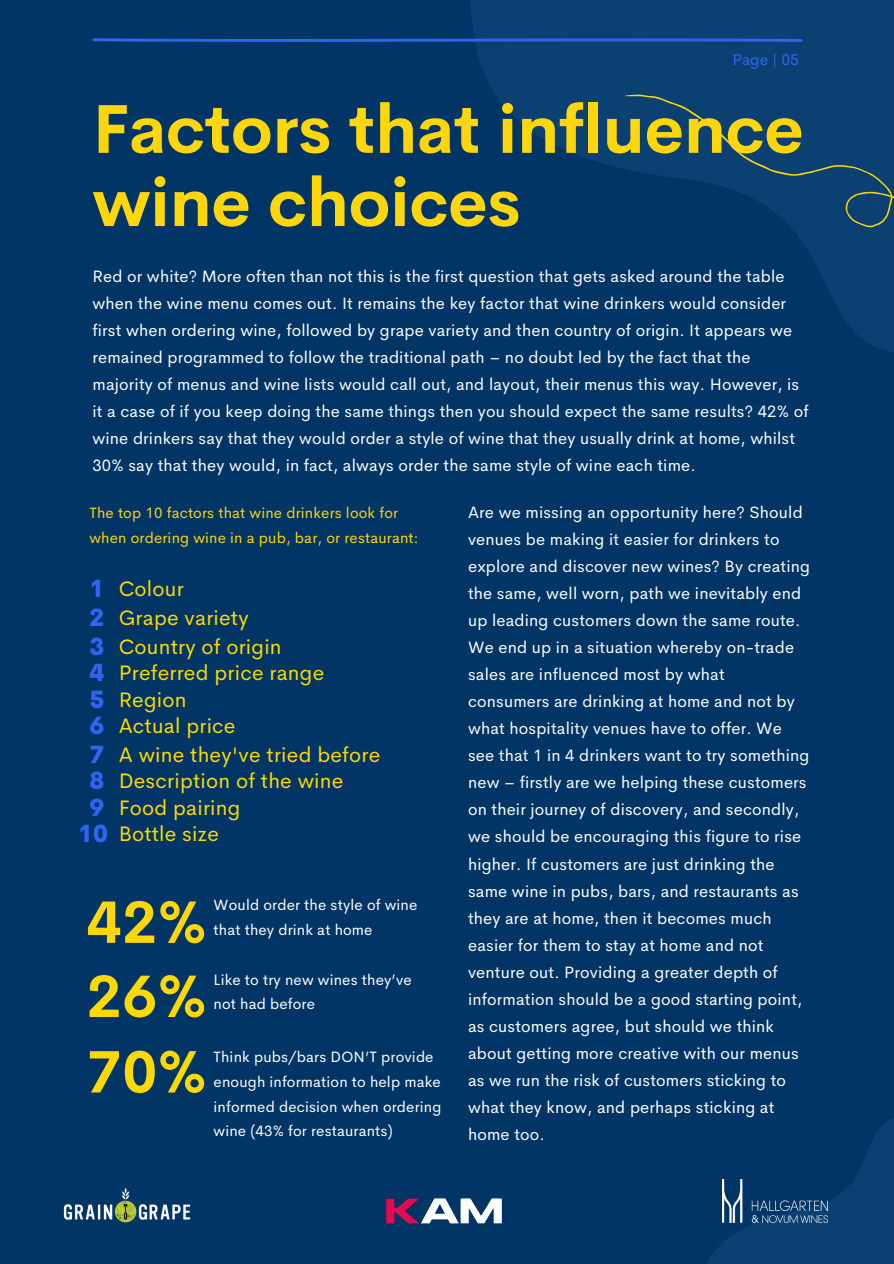
<style>
.page{position:relative;width:894px;height:1264px;background:#fff}
.page>*{position:absolute;margin:0;border:0;box-sizing:border-box;transform-origin:0 0}
.t1{font:700 67.5px/73.2px "Cerebri Sans";color:#ffd60a}
.t2{font:700 58.5px "Cerebri Sans";color:#fed900}
.t3{font:700 58.5px "Cerebri Sans";color:#ffd60a}
.t4{font:800 24px "Cerebri Sans";color:#3065f3}
.t5{font:21px "Cerebri Sans";letter-spacing:.01em;color:#fed900}
.t6{font:16.5px/27px "Cerebri Sans";letter-spacing:.01em;color:#fff}
.t7{font:15.75px "Cerebri Sans";color:#3065f3}
.t8{font:15px/24.8px "Cerebri Sans";letter-spacing:.01em;color:#fff}
.t9{font:15px/24.8px "Cerebri Sans";letter-spacing:.01em;color:#ffd60a}
</style>
<div class="page">
<div style="left:0;top:0;width:893px;height:1263px;background:#003566"></div>
<svg style="left:471px;top:0;width:422px;height:352px"></svg>
<svg style="left:708px;top:1119px;width:185px;height:144px"></svg>
<svg style="left:614px;top:73px;width:279px;height:186px;fill:#0b4172"></svg>
<svg style="left:92px;top:38px;width:710px;height:4px;background:#2358cd"></svg>
<img style="left:386px;top:1198px;width:116px;height:26px">
<img style="left:722px;top:1179px;width:105px;height:43px">
<img style="left:63px;top:1188px;width:128px;height:34px">
<p class="t7" style="left:732px;top:50px;width:68px">Page | 05</p>
<p class="t1" style="left:92px;top:92px;width:712px">Factors that influence wine choices</p>
<p class="t6" style="left:92px;top:262px;width:717px">Red or white? More often than not this is the first question that gets asked around the table when the wine menu comes out. It remains the key factor that wine drinkers would consider first when ordering wine, followed by grape variety and then country of origin. It appears we remained programmed to follow the traditional path – no doubt led by the fact that the majority of menus and wine lists would call out, and layout, their menus this way. However, is it a case of if you keep doing the same things then you should expect the same results? 42% of wine drinkers say that they would order a style of wine that they usually drink at home, whilst 30% say that they would, in fact, always order the same style of wine each time.</p>
<p class="t9" style="left:89px;top:501px;width:330px">The top 10 factors that wine drinkers look for when ordering wine in a pub, bar, or restaurant:</p>
<p class="t4" style="left:89px;top:572px;width:16px">1</p>
<p class="t5" style="left:119px;top:574px;width:67px">Colour</p>
<p class="t4" style="left:89px;top:602px;width:16px">2</p>
<p class="t5" style="left:119px;top:604px;width:131px">Grape variety</p>
<p class="t4" style="left:89px;top:631px;width:16px">3</p>
<p class="t5" style="left:119px;top:633px;width:164px">Country of origin</p>
<p class="t4" style="left:89px;top:657px;width:16px">4</p>
<p class="t5" style="left:119px;top:659px;width:207px">Preferred price range</p>
<p class="t4" style="left:89px;top:684px;width:16px">5</p>
<p class="t5" style="left:119px;top:685px;width:69px">Region</p>
<p class="t4" style="left:89px;top:710px;width:16px">6</p>
<p class="t5" style="left:119px;top:712px;width:118px">Actual price</p>
<p class="t4" style="left:89px;top:739px;width:16px">7</p>
<p class="t5" style="left:119px;top:740px;width:263px">A wine they've tried before</p>
<p class="t4" style="left:89px;top:765px;width:16px">8</p>
<p class="t5" style="left:119px;top:767px;width:226px">Description of the wine</p>
<p class="t4" style="left:89px;top:792px;width:16px">9</p>
<p class="t5" style="left:119px;top:793px;width:123px">Food pairing</p>
<p class="t4" style="left:78px;top:818px;width:31px">10</p>
<p class="t5" style="left:119px;top:820px;width:102px">Bottle size</p>
<p class="t3" style="left:87px;top:884px;width:121px">42%</p>
<p class="t8" style="left:213px;top:892px;width:205px">Would order the style of wine that they drink at home</p>
<p class="t2" style="left:87px;top:958px;width:121px">26%</p>
<p class="t8" style="left:213px;top:966px;width:200px">Like to try new wines they’ve not had before</p>
<p class="t2" style="left:87px;top:1033px;width:121px">70%</p>
<p class="t8" style="left:213px;top:1044px;width:229px">Think pubs/bars DON’T provide enough information to help make informed decision when ordering wine (43% for restaurants)</p>
<p class="t6" style="left:468px;top:498px;width:343px">Are we missing an opportunity here? Should venues be making it easier for drinkers to explore and discover new wines? By creating the same, well worn, path we inevitably end up leading customers down the same route.<br>We end up in a situation whereby on-trade sales are influenced most by what consumers are drinking at home and not by what hospitality venues have to offer. We see that 1 in 4 drinkers want to try something new – firstly are we helping these customers on their journey of discovery, and secondly, we should be encouraging this figure to rise higher. If customers are just drinking the same wine in pubs, bars, and restaurants as they are at home, then it becomes much easier for them to stay at home and not venture out. Providing a greater depth of information should be a good starting point, as customers agree, but should we think about getting more creative with our menus as we run the risk of customers sticking to what they know, and perhaps sticking at home too.</p>
</div>
